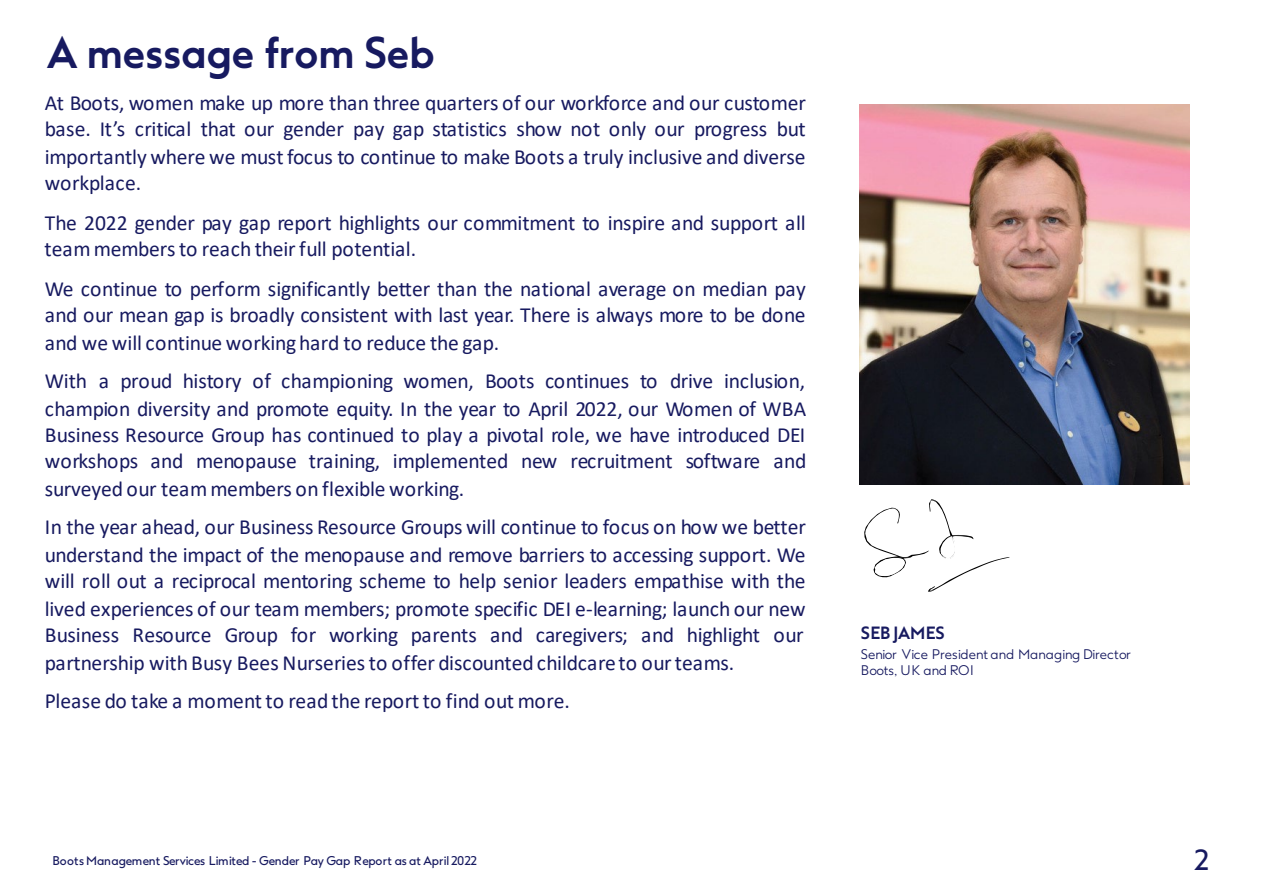
<style>
.page{position:relative;width:1264px;height:893px;background:#fff}
.page>*{position:absolute;margin:0;border:0;box-sizing:border-box;transform-origin:0 0}
.t1{font:700 42px "Boots Sharp";color:#171a60}
.t2{font:27.6px "Boots Sharp";color:#171a60}
.t3{font:21.6px/27px "Calibri";letter-spacing:-.005em;color:#171a60;text-align:justify}
.t4{font:700 16.8px "Boots Sharp";letter-spacing:-.005em;color:#171a60}
.t5{font:300 13.2px/15.6px "Boots Sharp";letter-spacing:-.005em;color:#171a60}
.t6{font:12px "Boots Sharp";letter-spacing:-.005em;color:#171a60}
</style>
<div class="page">
<svg style="left:864px;top:499px;width:145px;height:93px"></svg>
<img style="left:941px;top:536px;width:13px;height:22px">
<img style="left:859px;top:104px;width:330px;height:381px">
<h2 class="t1" style="left:47px;top:26px;width:389px">A message from Seb</h2>
<p class="t3" style="left:45px;top:88px;width:763px">At Boots, women make up more than three quarters of our workforce and our customer base. It’s critical that our gender pay gap statistics show not only our progress but importantly where we must focus to continue to make Boots a truly inclusive and diverse workplace.</p>
<p class="t3" style="left:45px;top:209px;width:762px;line-height:26.4px">The 2022 gender pay gap report highlights our commitment to inspire and support all teammembers to reach theirfull potential.</p>
<p class="t3" style="left:45px;top:274px;width:763px">We continue to perform significantly better than the national average on median pay and our mean gap is broadly consistent with last year. There is always more to be done and we will continue working hard to reduce the gap.</p>
<p class="t3" style="left:45px;top:367px;width:763px">With a proud history of championing women, Boots continues to drive inclusion, champion diversity and promote equity. In the year to April 2022, our Women of WBA Business Resource Group has continued to play a pivotal role, we have introduced DEI workshops and menopause training, implemented new recruitment software and surveyed our teammembers on flexible working.</p>
<p class="t3" style="left:45px;top:513px;width:763px">In the year ahead, our Business Resource Groups will continue to focus on how we better understand the impact of the menopause and remove barriers to accessing support. We will roll out a reciprocal mentoring scheme to help senior leaders empathise with the lived experiences of our team members; promote specific DEI e-learning; launch our new Business Resource Group for working parents and caregivers; and highlight our partnership with Busy Bees Nurseries to offer discounted childcareto ourteams.</p>
<p class="t3" style="left:45px;top:687px;width:527px">Please do take a moment to read the report to find out more.</p>
<p class="t4" style="left:861px;top:622px;width:85px">SEB JAMES</p>
<p class="t5" style="left:861px;top:646px;width:271px">Senior Vice President and Managing Director<br>Boots, UK and ROI</p>
<p class="t6" style="left:53px;top:852px;width:426px">Boots Management Services Limited - Gender Pay Gap Report as at April 2022</p>
<p class="t2" style="left:1194px;top:842px;width:17px">2</p>
</div>
